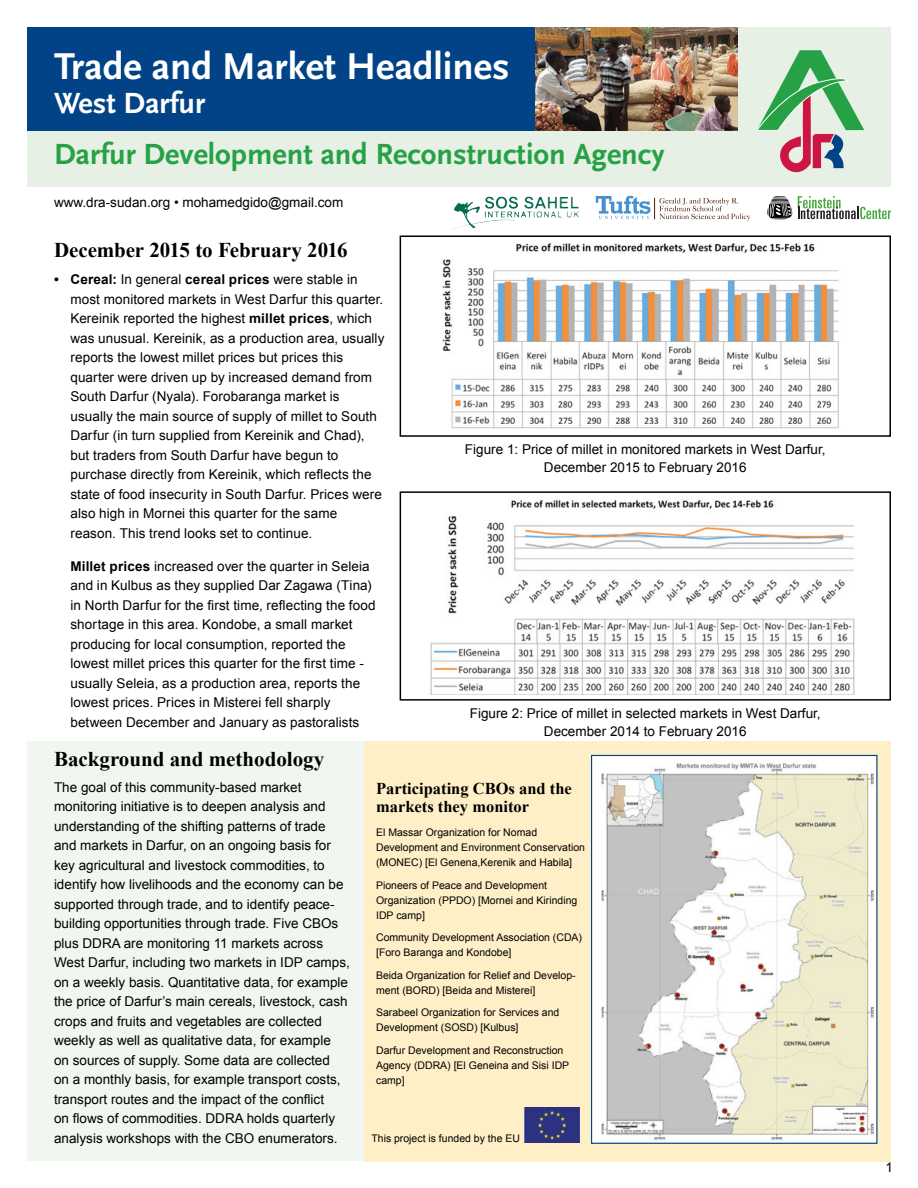
<style>
.page{position:relative;width:918px;height:1188px;background:#fff}
.page>*{position:absolute;margin:0;border:0;box-sizing:border-box;transform-origin:0 0}
.t1{font:700 39px "Scala Sans";color:#fff}
.t2{font:700 30.45px "Scala Sans";color:#26a146}
.t3{font:700 30.45px "Scala Sans";color:#fff}
.t4{font:700 21px "Times New Roman";color:#000}
.t5{font:700 16.5px/18px "Times New Roman";color:#000}
.t6{font:13.5px/19.5px "Arial";color:#000}
.t7{font:10.5px/15px "Arial";color:#000}
.s1{font-weight:700}
</style>
<div class="page">
<div style="left:27px;top:741px;width:346px;height:420px;background:#f1f7f0"></div>
<div style="left:364px;top:741px;width:527px;height:420px;background:#ffefc6"></div>
<div style="left:592px;top:755px;width:285px;height:388px;background:#fff"></div>
<img style="left:602px;top:763px;width:271px;height:377px">
<div style="left:591px;top:755px;width:287px;height:389px;border:1px solid #014386"></div>
<div style="left:27px;top:27px;width:864px;height:160px;background:#e6f0e4"></div>
<svg style="left:756px;top:50px;width:108px;height:123px"></svg>
<div style="left:27px;top:27px;width:544px;height:103px;background:#014386"></div>
<img style="left:535px;top:27px;width:202px;height:103px">
<img style="left:509px;top:197px;width:25px;height:12px">
<svg style="left:767px;top:196px;width:124px;height:23px"></svg>
<svg style="left:596px;top:196px;width:154px;height:25px"></svg>
<img style="left:525px;top:1107px;width:55px;height:36px">
<div style="left:400px;top:236px;width:491px;height:201px;border:2px solid #000"></div>
<div style="left:400px;top:491px;width:491px;height:210px;border:2px solid #000"></div>
<img style="left:442px;top:243px;width:397px;height:186px">
<img style="left:430px;top:499px;width:425px;height:196px">
<p class="t1" style="left:54px;top:45px;width:457px">Trade and Market Headlines</p>
<p class="t3" style="left:54px;top:87px;width:153px">West Darfur</p>
<p class="t2" style="left:54px;top:138px;width:612px">Darfur Development and Reconstruction Agency</p>
<p class="t6" style="left:54px;top:193px;width:291px">www.dra-sudan.org • mohamedgido@gmail.com</p>
<p class="t4" style="left:54px;top:236px;width:295px">December 2015 to February 2016</p>
<p class="t6" style="left:71px;top:270px;width:315px;text-indent:-17px"><span class="s1">• Cereal:</span> In general <span class="s1">cereal prices</span> were stable in most monitored markets in West Darfur this quarter.<br>Kereinik reported the highest <span class="s1">millet prices</span>, which was unusual. Kereinik, as a production area, usually reports the lowest millet prices but prices this quarter were driven up by increased demand from South Darfur (Nyala). Forobaranga market is usually the main source of supply of millet to South Darfur (in turn supplied from Kereinik and Chad), but traders from South Darfur have begun to purchase directly from Kereinik, which reflects the state of food insecurity in South Darfur. Prices were also high in Mornei this quarter for the same reason. This trend looks set to continue.</p>
<p class="t6" style="left:70px;top:556px;width:307px"><span class="s1">Millet prices</span> increased over the quarter in Seleia and in Kulbus as they supplied Dar Zagawa (Tina) in North Darfur for the first time, reflecting the food shortage in this area. Kondobe, a small market producing for local consumption, reported the lowest millet prices this quarter for the first time - usually Seleia, as a production area, reports the lowest prices. Prices in Misterei fell sharply between December and January as pastoralists</p>
<p class="t6" style="left:465px;top:441px;width:362px;line-height:18px;text-align:center">Figure 1: Price of millet in monitored markets in West Darfur,<br>December 2015 to February 2016</p>
<p class="t6" style="left:470px;top:704px;width:352px;line-height:18px;text-align:center">Figure 2: Price of millet in selected markets in West Darfur,<br>December 2014 to February 2016</p>
<p class="t4" style="left:54px;top:744px;width:272px">Background and methodology</p>
<p class="t6" style="left:54px;top:778px;width:297px">The goal of this community-based market monitoring initiative is to deepen analysis and understanding of the shifting patterns of trade and markets in Darfur, on an ongoing basis for key agricultural and livestock commodities, to identify how livelihoods and the economy can be supported through trade, and to identify peace&shy;building opportunities through trade. Five CBOs plus DDRA are monitoring 11 markets across West Darfur, including two markets in IDP camps, on a weekly basis. Quantitative data, for example the price of Darfur’s main cereals, livestock, cash crops and fruits and vegetables are collected weekly as well as qualitative data, for example<br>on sources of supply. Some data are collected<br>on a monthly basis, for example transport costs, transport routes and the impact of the conflict<br>on flows of commodities. DDRA holds quarterly analysis workshops with the CBO enumerators.</p>
<p class="t5" style="left:376px;top:779px;width:197px">Participating CBOs and the markets they monitor</p>
<p class="t7" style="left:376px;top:825px;width:210px">El Massar Organization for Nomad<br>Development and Environment Conservation (MONEC) [El Genena,Kerenik and Habila]</p>
<p class="t7" style="left:376px;top:878px;width:203px">Pioneers of Peace and Development<br>Organization (PPDO) [Mornei and Kirinding<br>IDP camp]</p>
<p class="t7" style="left:376px;top:930px;width:207px">Community Development Association (CDA) [Foro Baranga and Kondobe]</p>
<p class="t7" style="left:376px;top:968px;width:201px">Beida Organization for Relief and Develop&shy;ment (BORD) [Beida and Misterei]</p>
<p class="t7" style="left:376px;top:1005px;width:185px">Sarabeel Organization for Services and<br>Development (SOSD) [Kulbus]</p>
<p class="t7" style="left:376px;top:1043px;width:195px">Darfur Development and Reconstruction<br>Agency (DDRA) [El Geneina and Sisi IDP camp]</p>
<p class="t7" style="left:371px;top:1131px;width:150px">This project is funded by the EU</p>
<p class="t6" style="left:886px;top:1158px;width:9px">1</p>
</div>
